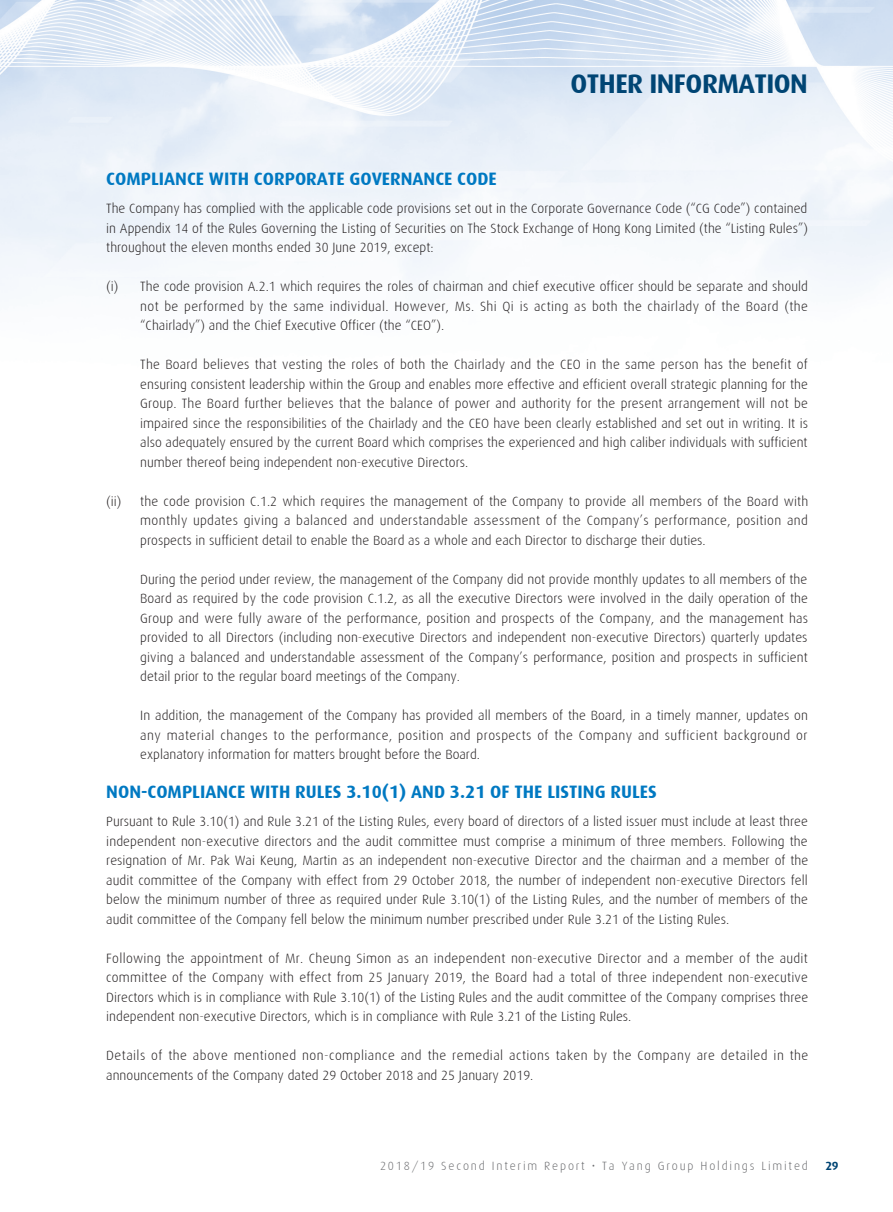
<style>
.page{position:relative;width:893px;height:1212px;background:#fff}
.page>*{position:absolute;margin:0;border:0;box-sizing:border-box;transform-origin:0 0}
.t1{font:700 27px "Dax";letter-spacing:-.02em;color:#004574}
.t2{font:700 18px "Dax";color:#0079c2}
.t3{font:300 13.5px/19.5px "Dax";color:#231f20;text-align:justify}
.t4{font:300 13.5px/19.5px "Dax";letter-spacing:.03em;color:#231f20}
.t5{font:300 12px "Dax";letter-spacing:.15em;color:#6c6d70}
.t6{font:700 12px "Dax";color:#004574}
</style>
<div class="page">
<img style="left:0;top:0;width:893px;height:287px">
<h1 class="t1" style="left:570px;top:68px;width:239px">OTHER INFORMATION</h1>
<h2 class="t2" style="left:106px;top:169px;width:392px">COMPLIANCE WITH CORPORATE GOVERNANCE CODE</h2>
<p class="t3" style="left:106px;top:199px;width:703px">The Company has complied with the applicable code provisions set out in the Corporate Governance Code (“CG Code”) contained in Appendix 14 of the Rules Governing the Listing of Securities on The Stock Exchange of Hong Kong Limited (the “Listing Rules”) throughout the eleven months ended 30 June 2019, except:</p>
<p class="t3" style="left:140px;top:277px;width:669px;text-indent:-34px">(i) The code provision A.2.1 which requires the roles of chairman and chief executive officer should be separate and should not be performed by the same individual. However, Ms. Shi Qi is acting as both the chairlady of the Board (the “Chairlady”) and the Chief Executive Officer (the “CEO”).</p>
<p class="t3" style="left:140px;top:355px;width:669px">The Board believes that vesting the roles of both the Chairlady and the CEO in the same person has the benefit of ensuring consistent leadership within the Group and enables more effective and efficient overall strategic planning for the Group. The Board further believes that the balance of power and authority for the present arrangement will not be impaired since the responsibilities of the Chairlady and the CEO have been clearly established and set out in writing. It is also adequately ensured by the current Board which comprises the experienced and high caliber individuals with sufficient number thereof being independent non-executive Directors.</p>
<p class="t3" style="left:140px;top:491px;width:669px;text-indent:-34px">(ii) the code provision C.1.2 which requires the management of the Company to provide all members of the Board with monthly updates giving a balanced and understandable assessment of the Company’s performance, position and prospects in sufficient detail to enable the Board as a whole and each Director to discharge their duties.</p>
<p class="t3" style="left:140px;top:569px;width:669px">During the period under review, the management of the Company did not provide monthly updates to all members of the Board as required by the code provision C.1.2, as all the executive Directors were involved in the daily operation of the Group and were fully aware of the performance, position and prospects of the Company, and the management has provided to all Directors (including non-executive Directors and independent non-executive Directors) quarterly updates giving a balanced and understandable assessment of the Company’s performance, position and prospects in sufficient detail prior to the regular board meetings of the Company.</p>
<p class="t3" style="left:140px;top:706px;width:669px">In addition, the management of the Company has provided all members of the Board, in a timely manner, updates on any material changes to the performance, position and prospects of the Company and sufficient background or explanatory information for matters brought before the Board.</p>
<h2 class="t2" style="left:106px;top:782px;width:552px">NON-COMPLIANCE WITH RULES 3.10(1) AND 3.21 OF THE LISTING RULES</h2>
<p class="t3" style="left:106px;top:812px;width:703px">Pursuant to Rule 3.10(1) and Rule 3.21 of the Listing Rules, every board of directors of a listed issuer must include at least three independent non-executive directors and the audit committee must comprise a minimum of three members. Following the resignation of Mr. Pak Wai Keung, Martin as an independent non-executive Director and the chairman and a member of the audit committee of the Company with effect from 29 October 2018, the number of independent non-executive Directors fell below the minimum number of three as required under Rule 3.10(1) of the Listing Rules, and the number of members of the audit committee of the Company fell below the minimum number prescribed under Rule 3.21 of the Listing Rules.</p>
<p class="t3" style="left:106px;top:948px;width:703px">Following the appointment of Mr. Cheung Simon as an independent non-executive Director and a member of the audit committee of the Company with effect from 25 January 2019, the Board had a total of three independent non-executive Directors which is in compliance with Rule 3.10(1) of the Listing Rules and the audit committee of the Company comprises three independent non-executive Directors, which is in compliance with Rule 3.21 of the Listing Rules.</p>
<p class="t4" style="left:106px;top:1046px;width:704px">Details of the above mentioned non-compliance and the remedial actions taken by the Company are detailed in the announcements of the Company dated 29 October 2018 and 25 January 2019.</p>
<p class="t5" style="left:380px;top:1159px;width:429px">2018/19 Second Interim Report • Ta Yang Group Holdings Limited</p>
<p class="t6" style="left:825px;top:1159px;width:15px">29</p>
</div>
